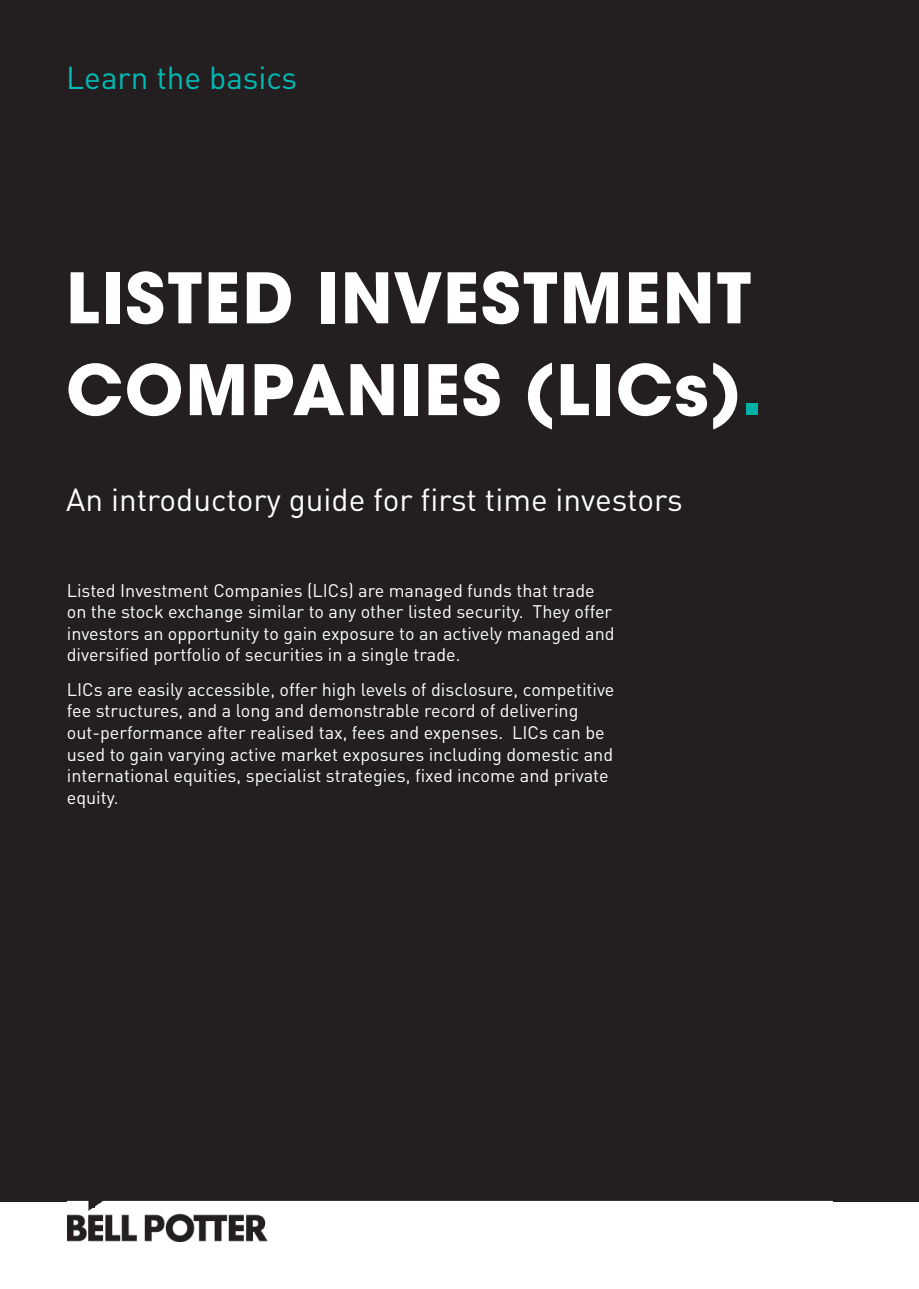
<style>
.page{position:relative;width:919px;height:1289px;background:#fff}
.page>*{position:absolute;margin:0;border:0;box-sizing:border-box;transform-origin:0 0}
.t1{font:700 76.5px/91.8px "Avant Gard Goth EF";letter-spacing:.03em;color:#fff}
.t2{font:31.5px "DINOT";color:#fff}
.t3{font:31.5px "DINOT";color:#00bbb5}
.Body_copy{font:18px/21.6px "DINOT";color:#fff}
.s1{color:#00b2a5}
</style>
<div class="page">
<div style="left:0;top:0;width:918px;height:1201px;background:#231f20"></div>
<img style="left:68px;top:1200px;width:764px;height:41px">
<div style="left:89px;top:1194px;width:5px;height:12px;background:#231f20"></div>
<div style="left:90px;top:1195px;width:5px;height:12px;background:#231f20"></div>
<div style="left:92px;top:1192px;width:5px;height:11px;background:#231f20"></div>
<div style="left:96px;top:1190px;width:5px;height:12px;background:#231f20"></div>
<div style="left:91px;top:1194px;width:5px;height:12px;background:#231f20"></div>
<p class="t3" style="left:66px;top:58px;width:232px">Learn the basics</p>
<p class="t1" style="left:66px;top:251px;width:697px">LISTED INVESTMENT<br>COMPANIES (LICs)<span class="s1">.</span></p>
<p class="t2" style="left:66px;top:479px;width:618px">An introductory guide for first time investors</p>
<p class="Body_copy" style="left:67px;top:579px;width:549px">Listed Investment Companies (LICs) are managed funds that trade on the stock exchange similar to any other listed security. They offer investors an opportunity to gain exposure to an actively managed and diversified portfolio of securities in a single trade.</p>
<p class="Body_copy" style="left:67px;top:678px;width:549px">LICs are easily accessible, offer high levels of disclosure, competitive fee structures, and a long and demonstrable record of delivering out-performance after realised tax, fees and expenses. LICs can be used to gain varying active market exposures including domestic and international equities, specialist strategies, fixed income and private equity.</p>
</div>
